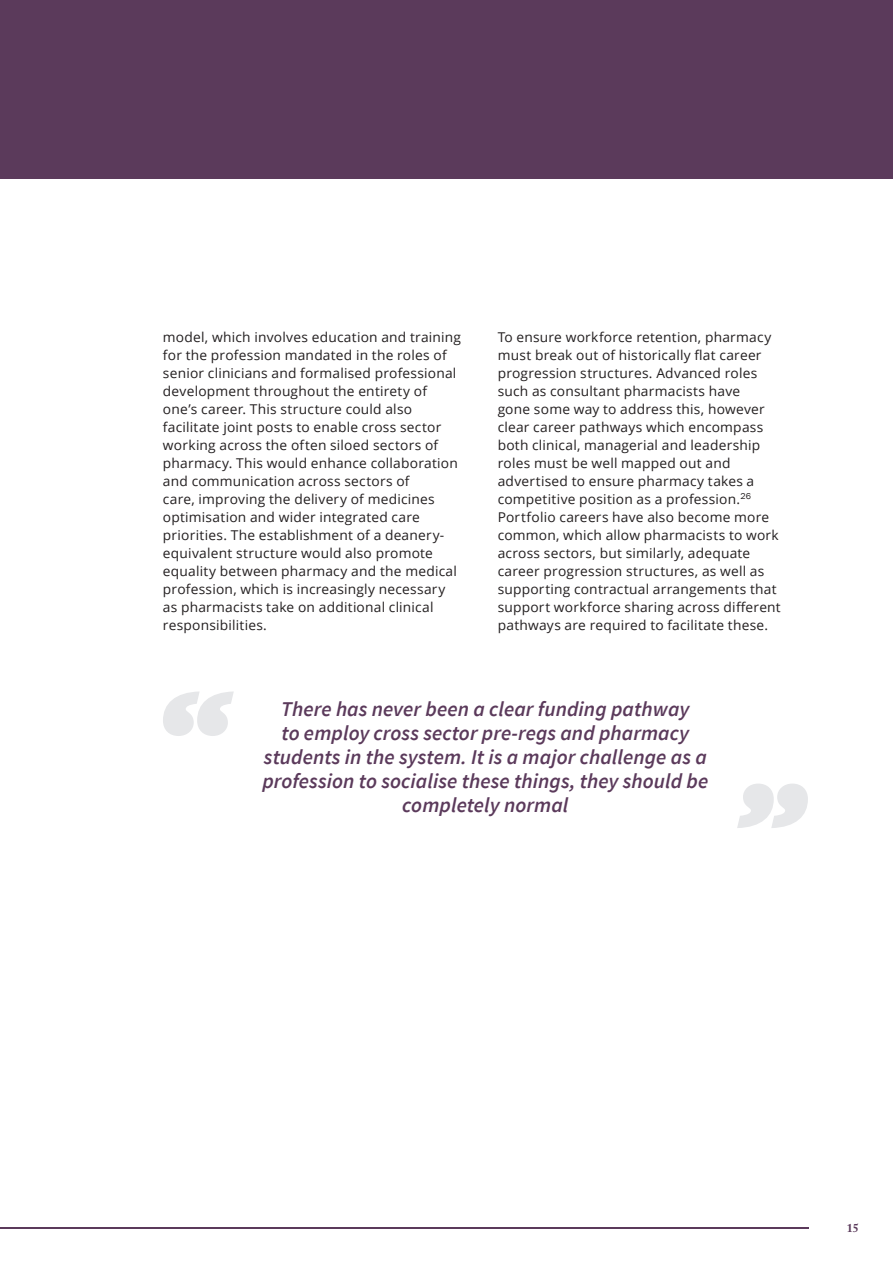
<style>
.page{position:relative;width:893px;height:1263px;background:#fff}
.page>*{position:absolute;margin:0;border:0;box-sizing:border-box;transform-origin:0 0}
.t1{font:italic 600 21px/24px "Source Sans Pro";letter-spacing:.005em;color:#5b3a5b;text-align:center}
.Main_Body{font:13.5px/18px "Open Sans";letter-spacing:.015em;color:#231f20}
.t2{font:700 12px "Adobe Caslon Pro";color:#5b3a5b}
</style>
<div class="page">
<div style="left:0;top:0;width:893px;height:179px;background:#5b3a5b"></div>
<svg style="left:163px;top:691px;width:71px;height:45px"></svg>
<svg style="left:737px;top:783px;width:71px;height:45px"></svg>
<hr style="left:0;top:1227px;width:808px;height:2px;background:#5b3a5b">
<p class="Main_Body" style="left:163px;top:328px;width:300px">model, which involves education and training for the profession mandated in the roles of senior clinicians and formalised professional development throughout the entirety of one’s career. This structure could also facilitate joint posts to enable cross sector working across the often siloed sectors of pharmacy. This would enhance collaboration and communication across sectors of<br>care, improving the delivery of medicines optimisation and wider integrated care priorities. The establishment of a deanery&shy;equivalent structure would also promote equality between pharmacy and the medical profession, which is increasingly necessary as pharmacists take on additional clinical responsibilities.</p>
<p class="Main_Body" style="left:498px;top:328px;width:285px">To ensure workforce retention, pharmacy must break out of historically flat career progression structures. Advanced roles such as consultant pharmacists have<br>gone some way to address this, however clear career pathways which encompass both clinical, managerial and leadership roles must be well mapped out and advertised to ensure pharmacy takes a competitive position as a profession.<sup>26<br></sup>Portfolio careers have also become more common, which allow pharmacists to work across sectors, but similarly, adequate career progression structures, as well as supporting contractual arrangements that support workforce sharing across different pathways are required to facilitate these.</p>
<p class="t1" style="left:262px;top:697px;width:447px">There has never been a clear funding pathway<br>to employ cross sector pre-regs and pharmacy students in the system. It is a major challenge as a profession to socialise these things, they should be completely normal</p>
<p class="t2" style="left:847px;top:1221px;width:13px">15</p>
</div>
